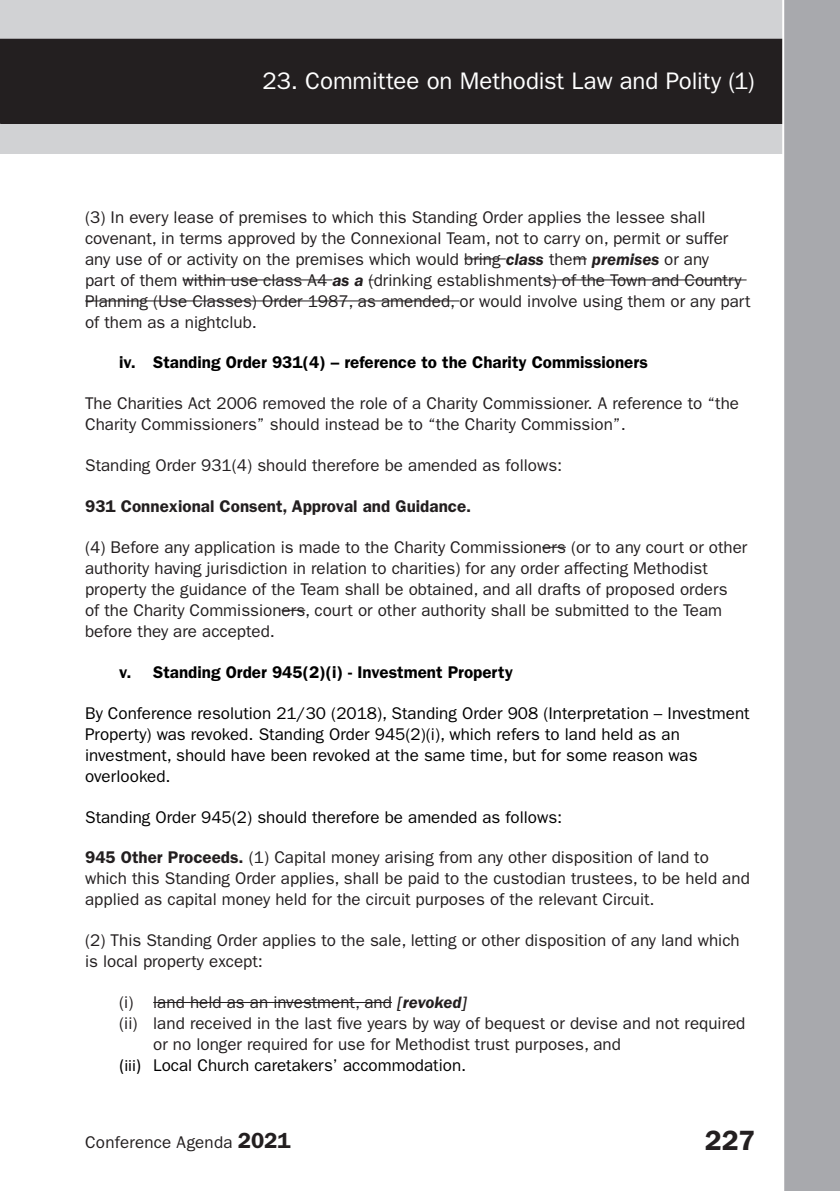
<style>
.page{position:relative;width:840px;height:1191px;background:#fff}
.page>*{position:absolute;margin:0;border:0;box-sizing:border-box;transform-origin:0 0}
.t1{font:600 28px "Franklin Gothic";color:#231f20}
.t2{font:24px "Franklin Gothic";color:#fff}
.t3{font:17px/21px "Franklin Gothic";color:#231f20}
.t4{font:17px/21px "Franklin Gothic";color:#000}
.t5{font:600 17px "Franklin Gothic";color:#000}
.t6{font:600 17px "Franklin Gothic";color:#231f20}
.s1{font-weight:600;font-style:italic}
.s2{font-weight:600}
.s3{font-family:"Calibri"}
.s4{font-weight:600;font-size:22px}
</style>
<div class="page">
<div style="left:0;top:0;width:839px;height:154px;background:#d1d2d4"></div>
<div style="left:0;top:39px;width:839px;height:84px;background:#231f20"></div>
<div style="left:0;top:39px;width:839px;height:85px;border:1px solid #231f20"></div>
<div style="left:781px;top:0;width:58px;height:1191px;background:#a8a9ad"></div>
<hr style="left:464px;top:258px;width:41px;height:1px;background:#231f20">
<svg style="left:572px;top:258px;width:14px;height:1px"></svg>
<hr style="left:182px;top:279px;width:150px;height:1px;background:#231f20">
<hr style="left:542px;top:279px;width:204px;height:1px;background:#231f20">
<hr style="left:85px;top:300px;width:374px;height:1px;background:#231f20">
<svg style="left:542px;top:547px;width:23px;height:1px"></svg>
<svg style="left:281px;top:610px;width:24px;height:1px"></svg>
<hr style="left:153px;top:1002px;width:239px;height:1px;background:#231f20">
<h2 class="t2" style="left:262px;top:67px;width:493px">23. Committee on Methodist Law and Polity (1)</h2>
<p class="t3" style="left:85px;top:206px;width:666px">(3) In every lease of premises to which this Standing Order applies the lessee shall covenant, in terms approved by the Connexional Team, not to carry on, permit or suffer any use of or activity on the premises which would bring <span class="s1">class</span> them <span class="s1">premises</span> or any<br>part of them within use class A4 <span class="s1">as a</span> (drinking establishments) of the Town and Country Planning (Use Classes) Order 1987, as amended, or would involve using them or any part of them as a nightclub.</p>
<p class="t5" style="left:119px;top:352px;width:530px">iv. Standing Order 931(4) – reference to the Charity Commissioners</p>
<p class="t3" style="left:85px;top:393px;width:655px">The Charities Act 2006 removed the role of a Charity Commissioner. A reference to “the<br>Charity Commissioners” should instead be to “the Charity Commission”.</p>
<p class="t3" style="left:85px;top:455px;width:478px">Standing Order 931(4) should therefore be amended as follows:</p>
<p class="t6" style="left:85px;top:496px;width:387px">931 Connexional Consent, Approval and Guidance.</p>
<p class="t3" style="left:85px;top:537px;width:663px">(4) Before any application is made to the Charity Commissioners (or to any court or other authority having jurisdiction in relation to charities) for any order affecting Methodist property the guidance of the Team shall be obtained, and all drafts of proposed orders<br>of the Charity Commissioners, court or other authority shall be submitted to the Team before they are accepted.</p>
<p class="t5" style="left:119px;top:662px;width:395px">v. Standing Order 945(2)(i) - Investment Property</p>
<p class="t4" style="left:85px;top:702px;width:665px">By Conference resolution 21/30 (2018), Standing Order 908 (Interpretation – Investment Property) was revoked. Standing Order 945(2)(i), which refers to land held as an investment, should have been revoked at the same time, but for some reason was overlooked.</p>
<p class="t4" style="left:85px;top:806px;width:478px">Standing Order 945(2) should therefore be amended as follows:</p>
<p class="t3" style="left:85px;top:847px;width:666px"><span class="s2">945 Other Proceeds.</span> (1) Capital money arising from any other disposition of land to which this Standing Order applies, shall be paid to the custodian trustees, to be held and applied as capital money held for the circuit purposes of the relevant Circuit.</p>
<p class="t3" style="left:85px;top:930px;width:655px">(2) This Standing Order applies to the sale, letting or other disposition of any land which is local property except:</p>
<p class="t3" style="left:119px;top:992px;width:349px">(i) land held as an investment, and <span class="s1">[revoked]</span></p>
<p class="t3" style="left:153px;top:1013px;width:593px;text-indent:-34px">(ii) land received in the last five years by way of bequest or devise and not required or no longer required for use for Methodist trust purposes, and</p>
<p class="t4" style="left:119px;top:1055px;width:348px"><span class="s3">(iii)</span> Local Church caretakers’ accommodation.</p>
<p class="t3" style="left:85px;top:1132px;width:207px">Conference Agenda <span class="s4">2021</span></p>
<h1 class="t1" style="left:704px;top:1124px;width:51px">227</h1>
</div>
